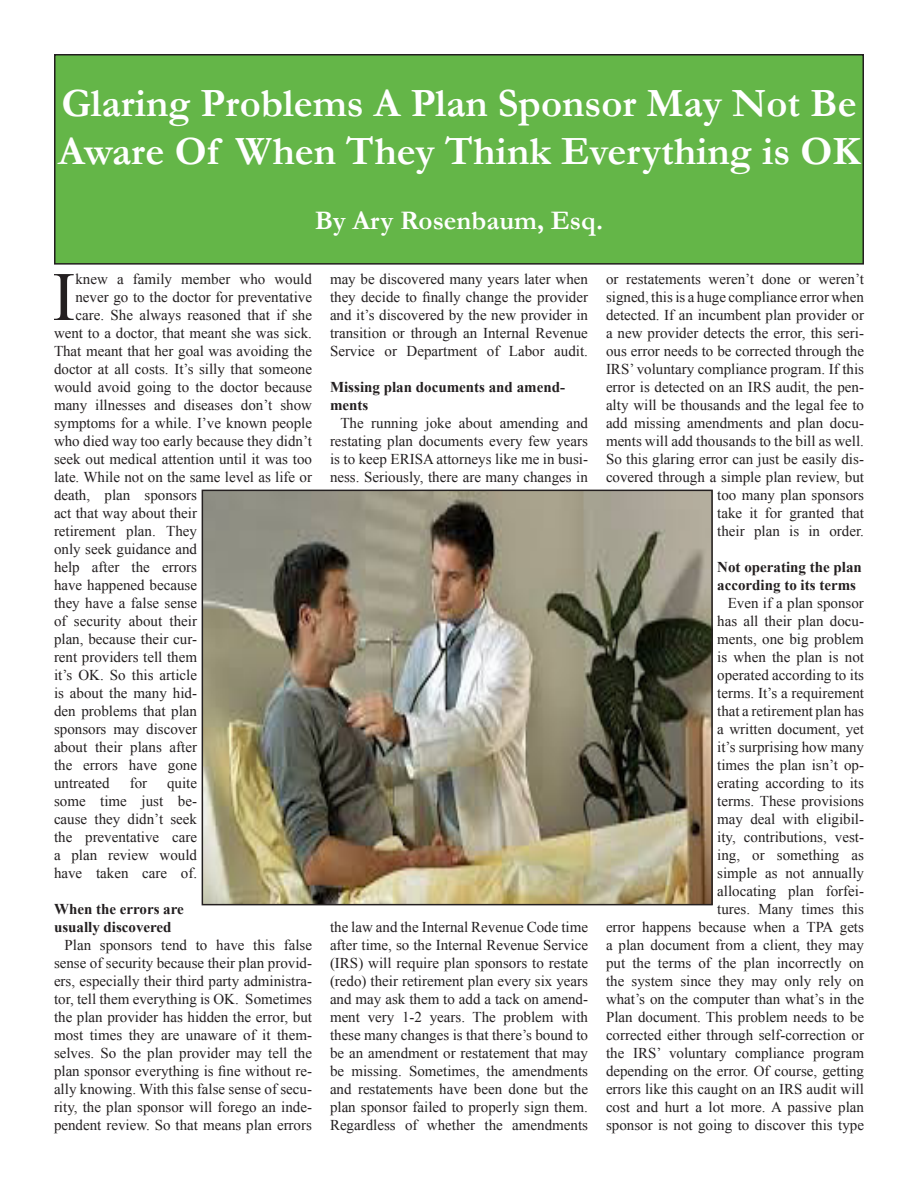
<style>
.page{position:relative;width:918px;height:1188px;background:#fff}
.page>*{position:absolute;margin:0;border:0;box-sizing:border-box;transform-origin:0 0}
.t1{font:69.3px "Times New Roman";color:#231f20}
.t2{font:700 40.5px/48.6px "Garamond";color:#fff}
.t3{font:700 27px "Garamond";color:#fff}
.t4{font:15px/18px "Times New Roman";color:#231f20;text-align:justify}
.t5{font:700 15px/18px "Times New Roman";color:#231f20}
</style>
<div class="page">
<div style="left:55px;top:55px;width:808px;height:209px;background:#64b648"></div>
<div style="left:54px;top:54px;width:810px;height:211px;border:2px solid #231f20"></div>
<img style="left:205px;top:493px;width:505px;height:409px">
<div style="left:202px;top:490px;width:511px;height:415px;border:2px solid #231f20"></div>
<p class="t2" style="left:58px;top:78px;width:803px">Glaring Problems A Plan Sponsor May Not Be<br>Aware Of When They Think Everything is OK</p>
<p class="t3" style="left:315px;top:205px;width:290px">By Ary Rosenbaum, Esq.</p>
<p class="t1" style="left:52px;top:250px;width:25px">I</p>
<p class="t4" style="left:75px;top:270px;width:238px">knew a family member who would</p>
<p class="t4" style="left:330px;top:270px;width:260px">may be discovered many years later when they decide to finally change the provider and it’s discovered by the new provider in transition or through an Internal Revenue Service or Department of Labor audit.</p>
<p class="t5" style="left:330px;top:378px;width:237px">Missing plan documents and amend&shy;ments</p>
<p class="t4" style="left:330px;top:414px;width:260px;text-indent:10px">The running joke about amending and restating plan documents every few years is to keep ERISA attorneys like me in busi&shy;ness. Seriously, there are many changes in</p>
<p class="t4" style="left:606px;top:270px;width:260px;text-align:right">or restatements weren’t done or weren’t signed, this is a huge compliance error when detected. If an incumbent plan provider or a new provider detects the error, this seri&shy;ous error needs to be corrected through the IRS’ voluntary compliance program. If this error is detected on an IRS audit, the pen&shy;alty will be thousands and the legal fee to add missing amendments and plan docu&shy;ments will add thousands to the bill as well.<br>So this glaring error can just be easily dis&shy;covered through a simple plan review, but too many plan sponsors<br>take it for granted that<br>their plan is in order.</p>
<p class="t5" style="left:717px;top:558px;width:146px">Not operating the plan according to its terms</p>
<p class="t4" style="left:606px;top:594px;width:260px;text-align:right">Even if a plan sponsor<br>has all their plan docu-<br>ments, one big problem<br>is when the plan is not<br>operated according to its<br>terms. It’s a requirement<br>that a retirement plan has<br>a written document, yet<br>it’s surprising how many<br>times the plan isn’t op-<br>erating according to its<br>terms. These provisions<br>may deal with eligibil-<br>ity, contributions, vest-<br>ing, or something as<br>simple as not annually<br>allocating plan forfei-<br>tures. Many times this<br>error happens because when a TPA gets a plan document from a client, they may put the terms of the plan incorrectly on the system since they may only rely on what’s on the computer than what’s in the<br>Plan document. This problem needs to be corrected either through self-correction or the IRS’ voluntary compliance program depending on the error. Of course, getting errors like this caught on an IRS audit will cost and hurt a lot more. A passive plan sponsor is not going to discover this type</p>
<p class="t4" style="left:75px;top:288px;width:238px">never go to the doctor for preventative</p>
<p class="t4" style="left:75px;top:306px;width:238px">care. She always reasoned that if she</p>
<p class="t4" style="left:54px;top:324px;width:259px">went to a doctor, that meant she was sick.</p>
<p class="t4" style="left:54px;top:342px;width:260px">That meant that her goal was avoiding the</p>
<p class="t4" style="left:54px;top:360px;width:260px">doctor at all costs. It’s silly that someone</p>
<p class="t4" style="left:54px;top:378px;width:260px">would avoid going to the doctor because</p>
<p class="t4" style="left:54px;top:396px;width:260px">many illnesses and diseases don’t show</p>
<p class="t4" style="left:54px;top:414px;width:260px">symptoms for a while. I’ve known people</p>
<p class="t4" style="left:54px;top:432px;width:259px">who died way too early because they didn’t</p>
<p class="t4" style="left:54px;top:450px;width:260px">seek out medical attention until it was too</p>
<p class="t4" style="left:54px;top:468px;width:260px">late. While not on the same level as life or</p>
<p class="t4" style="left:54px;top:486px;width:145px">death, plan sponsors</p>
<p class="t4" style="left:54px;top:504px;width:145px">act that way about their</p>
<p class="t4" style="left:54px;top:522px;width:145px">retirement plan. They</p>
<p class="t4" style="left:54px;top:540px;width:145px">only seek guidance and</p>
<p class="t4" style="left:54px;top:558px;width:145px">help after the errors</p>
<p class="t4" style="left:54px;top:576px;width:145px">have happened because</p>
<p class="t4" style="left:54px;top:594px;width:145px">they have a false sense</p>
<p class="t4" style="left:54px;top:612px;width:145px">of security about their</p>
<p class="t4" style="left:54px;top:630px;width:145px">plan, because their cur-</p>
<p class="t4" style="left:54px;top:648px;width:145px">rent providers tell them</p>
<p class="t4" style="left:54px;top:666px;width:145px">it’s OK. So this article</p>
<p class="t4" style="left:54px;top:684px;width:145px">is about the many hid-</p>
<p class="t4" style="left:54px;top:702px;width:145px">den problems that plan</p>
<p class="t4" style="left:54px;top:720px;width:145px">sponsors may discover</p>
<p class="t4" style="left:54px;top:738px;width:145px">about their plans after</p>
<p class="t4" style="left:54px;top:756px;width:145px">the errors have gone</p>
<p class="t4" style="left:54px;top:774px;width:57px">untreated</p>
<p class="t4" style="left:130px;top:774px;width:19px">for</p>
<p class="t4" style="left:54px;top:774px;width:145px;text-indent:113px">quite some time just be&shy;cause they didn’t seek the preventative care a plan review would have taken care of.</p>
<p class="t5" style="left:54px;top:900px;width:131px">When the errors are usually discovered</p>
<p class="t4" style="left:54px;top:936px;width:260px;text-indent:10px">Plan sponsors tend to have this false sense of security because their plan provid&shy;ers, especially their third party administra&shy;tor, tell them everything is OK. Sometimes the plan provider has hidden the error, but most times they are unaware of it them&shy;selves. So the plan provider may tell the plan sponsor everything is fine without re&shy;ally knowing. With this false sense of secu&shy;rity, the plan sponsor will forego an inde&shy;pendent review. So that means plan errors</p>
<p class="t4" style="left:330px;top:918px;width:260px">the law and the Internal Revenue Code time after time, so the Internal Revenue Service (IRS) will require plan sponsors to restate (redo) their retirement plan every six years and may ask them to add a tack on amend&shy;ment very 1-2 years. The problem with these many changes is that there’s bound to be an amendment or restatement that may be missing. Sometimes, the amendments and restatements have been done but the plan sponsor failed to properly sign them.<br>Regardless of whether the amendments</p>
</div>
